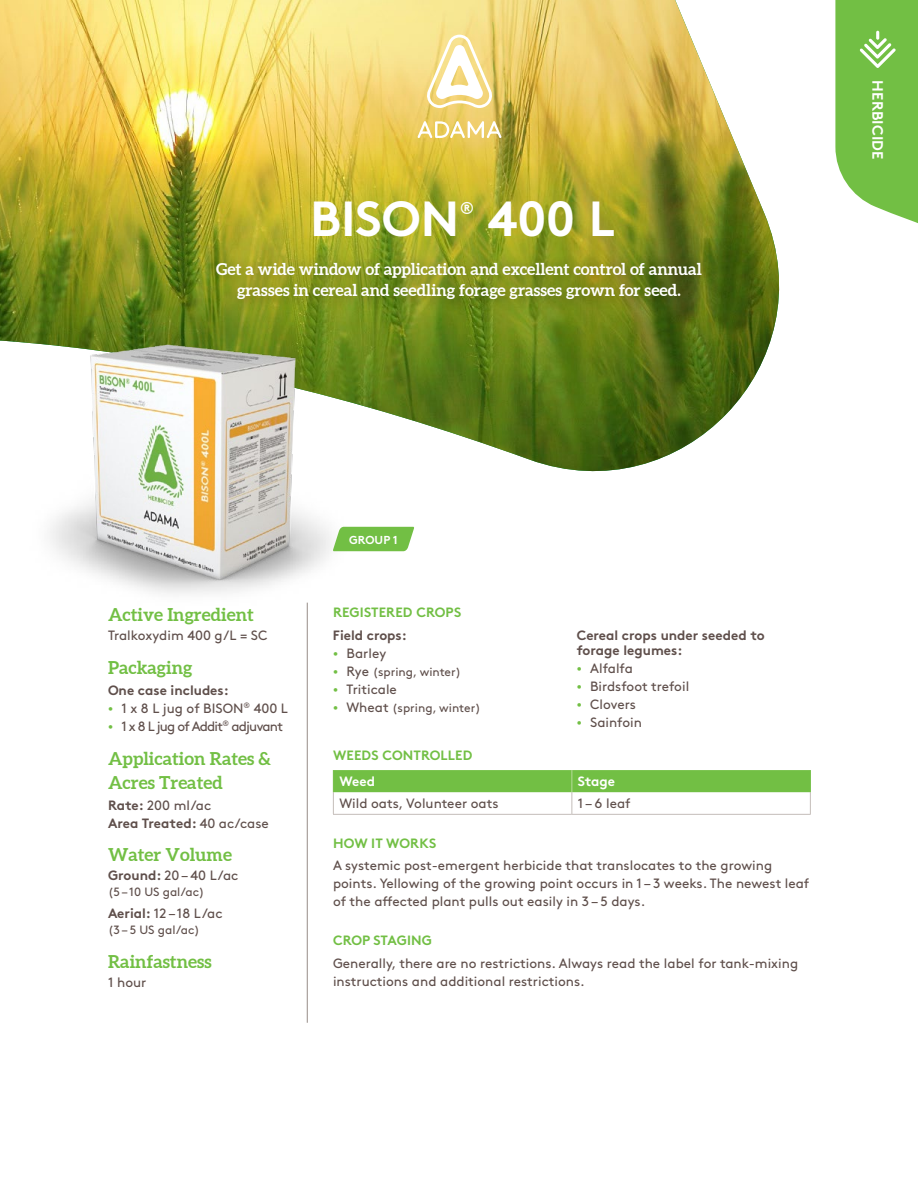
<style>
.page{position:relative;width:918px;height:1188px;background:#fff}
.page>*{position:absolute;margin:0;border:0;box-sizing:border-box;transform-origin:0 0}
.t1{font:700 49.2px "Brown Pro";letter-spacing:-.005em;color:#fff}
.t2{font:700 18px/24px "Aleo";color:#72bf44}
.t3{font:700 17.25px "Brown Pro";color:#fff}
.t4{font:700 16.5px/21px "Aleo";color:#fff;text-align:center}
.t5{font:700 15px "Brown Pro";letter-spacing:.01em;color:#fff}
.t6{font:13.5px/18px "Brown Pro";color:#5f4f4b}
.t7{font:700 13.5px/18px "Brown Pro";color:#5f4f4b}
.t8{font:700 13.5px "Brown Pro";letter-spacing:.01em;color:#72bf44}
.t9{font:13.5px "Brown Pro";letter-spacing:-.055em;color:#5f4f4b}
.t10{font:700 13.5px "Brown Pro";color:#fff}
.t11{font:12px "Brown Pro";color:#5f4f4b}
.t12{font:700 11.55px "Brown Pro";letter-spacing:.01em;color:#fff}
.s1{font-size:9px;color:#72bf44}
.s2{font-weight:400}
.s3{font-weight:700}
.s4{font-size:13.5px}
</style>
<div class="page">
<img style="left:0;top:0;width:780px;height:472px">
<svg style="left:426px;top:35px;width:67px;height:73px"></svg>
<svg style="left:417px;top:121px;width:85px;height:17px"></svg>
<svg style="left:835px;top:0;width:83px;height:223px;background:#81c659"></svg>
<hr style="left:307px;top:603px;width:1px;height:420px;background:#978d87">
<hr style="left:333px;top:814px;width:239px;height:1px;background:#c4bdb9">
<hr style="left:572px;top:814px;width:239px;height:1px;background:#c4bdb9">
<svg style="left:333px;top:770px;width:478px;height:44px"></svg>
<div style="left:206px;top:252px;width:510px;height:62px;background:#000;opacity:.32"></div>
<img style="left:25px;top:313px;width:326px;height:316px">
<svg style="left:333px;top:527px;width:81px;height:24px"></svg>
<div style="left:340px;top:532px;width:67px;height:16px;background:#72bf44"></div>
<h1 class="t1" style="left:310px;top:179px;width:150px">BISON</h1>
<p class="t3" style="left:460px;top:194px;width:16px">®</p>
<h1 class="t1" style="left:487px;top:179px;width:129px">400 L</h1>
<p class="t4" style="left:216px;top:260px;width:487px">Get a wide window of application and excellent control of annual grasses in cereal and seedling forage grasses grown for seed.</p>
<p class="t5" style="left:890px;top:80px;width:81px;rotate:90deg">HERBICIDE</p>
<h2 class="t2" style="left:108px;top:604px;width:147px">Active Ingredient</h2>
<p class="t6" style="left:108px;top:625px;width:161px">Tralkoxydim 400 g/L = SC</p>
<h2 class="t2" style="left:108px;top:656px;width:86px">Packaging</h2>
<p class="t7" style="left:108px;top:680px;width:122px">One case includes:</p>
<p class="t6" style="left:108px;top:698px;width:181px"><span class="s1">•</span> 1 x 8 L jug of BISON<sup>®</sup> 400 L</p>
<p class="t9" style="left:108px;top:716px;width:177px"><span class="s1">•</span> 1 x 8 L jug of Addit<sup>®</sup> adjuvant</p>
<h2 class="t2" style="left:108px;top:747px;width:165px">Application Rates &amp;<br>Acres Treated</h2>
<p class="t7" style="left:108px;top:795px;width:162px">Rate: <span class="s2">200 ml/ac<br></span>Area Treated: <span class="s2">40 ac/case</span></p>
<h2 class="t2" style="left:108px;top:844px;width:126px">Water Volume</h2>
<p class="t6" style="left:108px;top:865px;width:132px"><span class="s3">Ground:</span> 20 – 40 L/ac</p>
<p class="t11" style="left:108px;top:883px;width:98px">(5 – 10 US gal/ac)</p>
<p class="t6" style="left:108px;top:904px;width:116px"><span class="s3">Aerial:</span> 12 – 18 L/ac</p>
<p class="t11" style="left:108px;top:921px;width:93px">(3 – 5 US gal/ac)</p>
<h2 class="t2" style="left:108px;top:950px;width:105px">Rainfastness</h2>
<p class="t6" style="left:108px;top:972px;width:40px">1 hour</p>
<p class="t12" style="left:349px;top:531px;width:50px">GROUP 1</p>
<p class="t8" style="left:333px;top:601px;width:130px">REGISTERED CROPS</p>
<p class="t7" style="left:333px;top:624px;width:75px">Field crops:</p>
<p class="t6" style="left:333px;top:643px;width:55px"><span class="s1">•</span> Barley</p>
<p class="t11" style="left:333px;top:662px;width:130px"><span class="s1">•</span> <span class="s4">Rye</span> (spring, winter)</p>
<p class="t6" style="left:333px;top:679px;width:65px"><span class="s1">•</span> Triticale</p>
<p class="t11" style="left:333px;top:698px;width:149px"><span class="s1">•</span> <span class="s4">Wheat</span> (spring, winter)</p>
<p class="t7" style="left:577px;top:626px;width:190px;line-height:15px">Cereal crops under seeded to forage legumes:</p>
<p class="t6" style="left:577px;top:658px;width:58px"><span class="s1">•</span> Alfalfa</p>
<p class="t6" style="left:577px;top:676px;width:114px"><span class="s1">•</span> Birdsfoot trefoil</p>
<p class="t6" style="left:577px;top:694px;width:61px"><span class="s1">•</span> Clovers</p>
<p class="t6" style="left:577px;top:712px;width:67px"><span class="s1">•</span> Sainfoin</p>
<p class="t8" style="left:333px;top:744px;width:141px">WEEDS CONTROLLED</p>
<p class="t10" style="left:339px;top:771px;width:37px">Weed</p>
<p class="t10" style="left:578px;top:771px;width:39px">Stage</p>
<p class="t6" style="left:339px;top:794px;width:161px">Wild oats, Volunteer oats</p>
<p class="t6" style="left:578px;top:794px;width:54px">1 – 6 leaf</p>
<p class="t8" style="left:333px;top:832px;width:105px">HOW IT WORKS</p>
<p class="t6" style="left:333px;top:855px;width:478px">A systemic post-emergent herbicide that translocates to the growing points. Yellowing of the growing point occurs in 1 – 3 weeks. The newest leaf of the affected plant pulls out easily in 3 – 5 days.</p>
<p class="t8" style="left:333px;top:930px;width:100px">CROP STAGING</p>
<p class="t6" style="left:333px;top:953px;width:467px">Generally, there are no restrictions. Always read the label for tank-mixing instructions and additional restrictions.</p>
</div>
